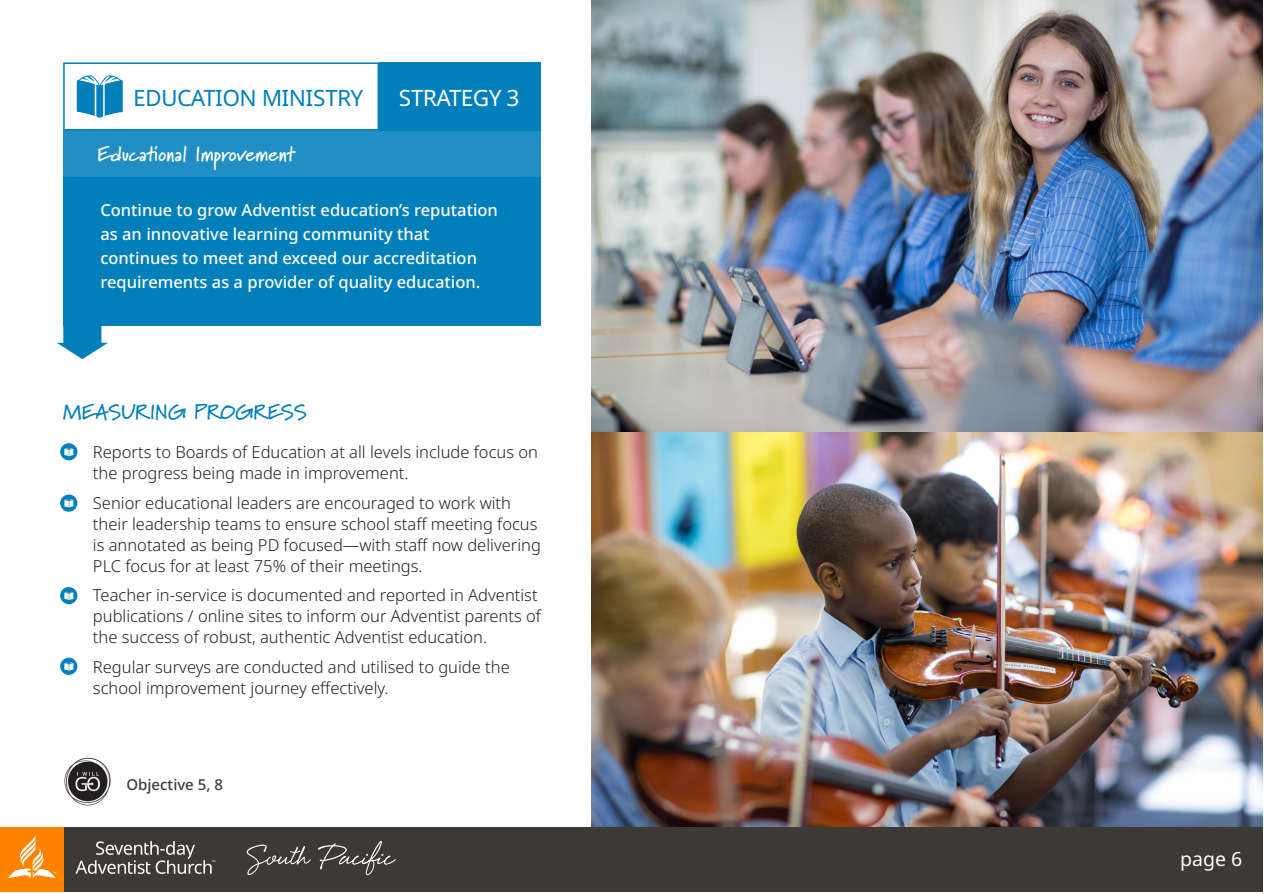
<style>
.page{position:relative;width:1264px;height:894px;background:#fff}
.page>*{position:absolute;margin:0;border:0;box-sizing:border-box;transform-origin:0 0}
.t1{font:22.5px "Advent Sans SPD";color:#007fbb}
.t2{font:22.5px "Advent Sans SPD";color:#fff}
.t3{font:700 21px "Marydale";color:#fff}
.t4{font:700 21px "Marydale";letter-spacing:-.005em;color:#007fbb}
.t5{font:19.5px "Noto Sans";color:#fff}
.t6{font:300 16.5px/21px "Noto Sans";color:#231f20}
.t7{font:500 16.5px/24px "Noto Sans";color:#fff}
.List_Paragraph{font:500 15px "Noto Sans";color:#3d3935}
</style>
<div class="page">
<svg style="left:57px;top:326px;width:51px;height:33px"></svg>
<div style="left:63px;top:130px;width:478px;height:196px;background:#007fbb"></div>
<div style="left:63px;top:130px;width:478px;height:47px;background:#218fc3"></div>
<img style="left:592px;top:0;width:670px;height:826px">
<div style="left:379px;top:62px;width:162px;height:68px;background:#007fbb"></div>
<div style="left:63px;top:62px;width:316px;height:68px;border:2px solid #007fbb"></div>
<svg style="left:77px;top:75px;width:46px;height:43px"></svg>
<div style="left:60px;top:443px;width:17px;height:17px;background:#007fbb;border-radius:50%"></div>
<div style="left:60px;top:494px;width:17px;height:17px;background:#007fbb;border-radius:50%"></div>
<svg style="left:60px;top:586px;width:17px;height:18px"></svg>
<svg style="left:60px;top:657px;width:17px;height:17px"></svg>
<div style="left:56px;top:826px;width:1206px;height:65px;background:#3d3935"></div>
<div style="left:0;top:826px;width:64px;height:65px;background:#ff8200"></div>
<svg style="left:8px;top:835px;width:48px;height:43px"></svg>
<svg style="left:76px;top:841px;width:139px;height:32px"></svg>
<svg style="left:247px;top:841px;width:149px;height:33px"></svg>
<img style="left:64px;top:757px;width:47px;height:49px">
<svg style="left:64px;top:448px;width:11px;height:11px"></svg>
<svg style="left:64px;top:499px;width:10px;height:9px"></svg>
<svg style="left:64px;top:591px;width:11px;height:11px"></svg>
<svg style="left:64px;top:662px;width:11px;height:11px"></svg>
<p class="t1" style="left:133px;top:81px;width:231px">EDUCATION MINISTRY</p>
<p class="t2" style="left:399px;top:81px;width:122px">STRATEGY 3</p>
<p class="t3" style="left:98px;top:142px;width:199px">Educational Improvement</p>
<p class="t7" style="left:100px;top:198px;width:399px">Continue to grow Adventist education’s reputation as an innovative learning community that continues to meet and exceed our accreditation requirements as a provider of quality education.</p>
<p class="t4" style="left:63px;top:399px;width:245px">MEASURING PROGRESS</p>
<p class="t6" style="left:93px;top:442px;width:446px;text-indent:-30px">• Reports to Boards of Education at all levels include focus on the progress being made in improvement.</p>
<p class="t6" style="left:93px;top:492px;width:449px;text-indent:-30px">• Senior educational leaders are encouraged to work with their leadership teams to ensure school staff meeting focus is annotated as being PD focused—with staff now delivering PLC focus for at least 75% of their meetings.</p>
<p class="t6" style="left:93px;top:585px;width:449px;text-indent:-30px">• Teacher in-service is documented and reported in Adventist publications / online sites to inform our Adventist parents of the success of robust, authentic Adventist education.</p>
<p class="t6" style="left:93px;top:656px;width:418px;text-indent:-30px">• Regular surveys are conducted and utilised to guide the school improvement journey effectively.</p>
<p class="List_Paragraph" style="left:126px;top:773px;width:98px">Objective 5, 8</p>
<p class="t5" style="left:1180px;top:844px;width:64px">page 6</p>
</div>
